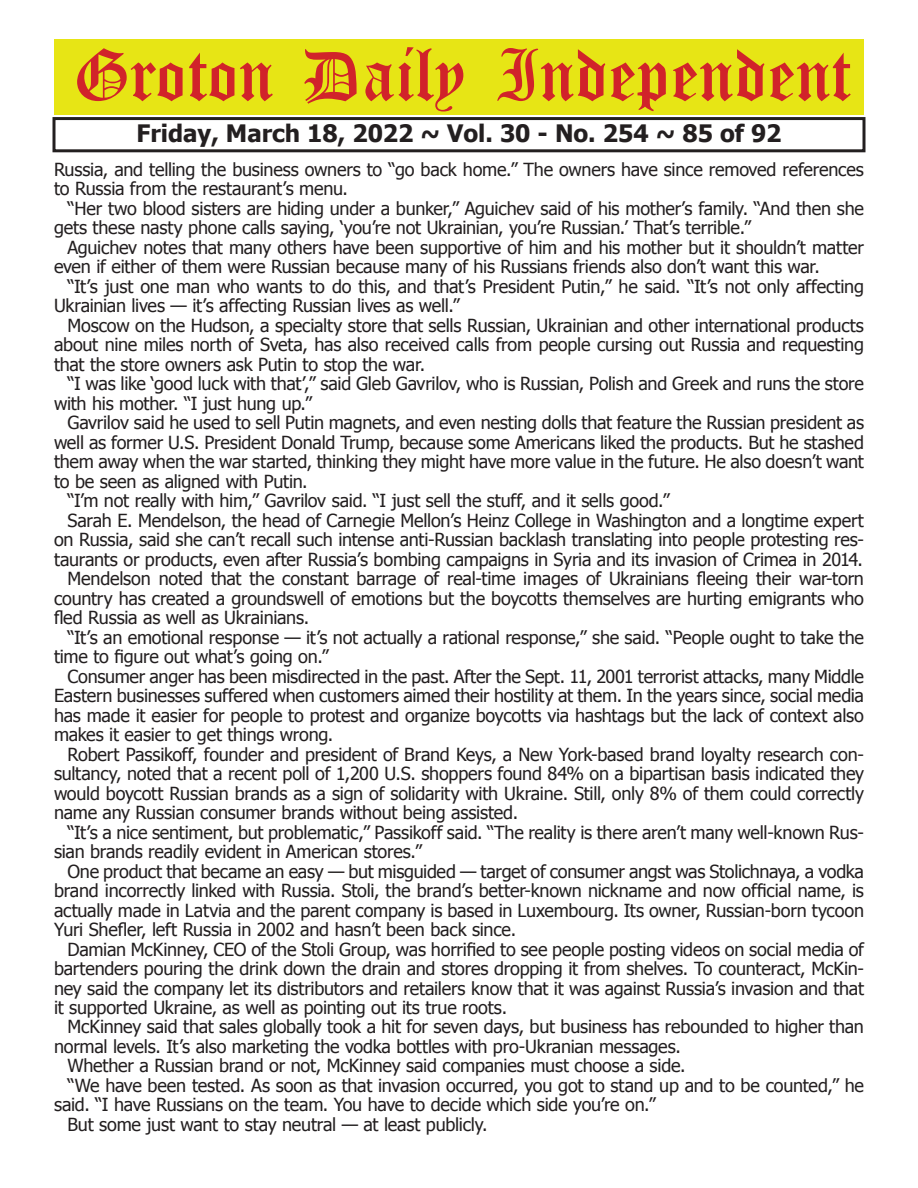
<style>
.page{position:relative;width:918px;height:1188px;background:#fff}
.page>*{position:absolute;margin:0;border:0;box-sizing:border-box;transform-origin:0 0}
.t1{font:54px "Old English Five";color:#d1232a}
.t2{font:700 24px "Tahoma";color:#231f20}
.t3{font:18px/19.5px "Tahoma";letter-spacing:-.01em;color:#231f20}
</style>
<div class="page">
<div style="left:52px;top:117px;width:814px;height:35px;border:3px solid #231f20"></div>
<div style="left:54px;top:40px;width:810px;height:75px;background:#e7e515"></div>
<h1 class="t1" style="left:73px;top:50px;width:779px">Groton Daily Independent</h1>
<h2 class="t2" style="left:137px;top:116px;width:647px">Friday, March 18, 2022 ~ Vol. 30 - No. 254 ~ 85 of 92</h2>
<p class="t3" style="left:54px;top:159px;width:811px">Russia, and telling the business owners to “go back home.” The owners have since removed references to Russia from the restaurant’s menu.</p>
<p class="t3" style="left:54px;top:198px;width:811px;text-indent:14px">“Her two blood sisters are hiding under a bunker,” Aguichev said of his mother’s family. “And then she gets these nasty phone calls saying, ‘you’re not Ukrainian, you’re Russian.’ That’s terrible.”</p>
<p class="t3" style="left:54px;top:237px;width:811px;text-indent:14px">Aguichev notes that many others have been supportive of him and his mother but it shouldn’t matter even if either of them were Russian because many of his Russians friends also don’t want this war.</p>
<p class="t3" style="left:54px;top:276px;width:811px;text-indent:14px">“It’s just one man who wants to do this, and that’s President Putin,” he said. “It’s not only affecting<br>Ukrainian lives — it’s affecting Russian lives as well.”</p>
<p class="t3" style="left:54px;top:315px;width:812px;text-align:justify;text-indent:14px">Moscow on the Hudson, a specialty store that sells Russian, Ukrainian and other international products about nine miles north of Sveta, has also received calls from people cursing out Russia and requesting that the store owners ask Putin to stop the war.</p>
<p class="t3" style="left:54px;top:373px;width:812px;text-indent:14px">“I was like ‘good luck with that’,” said Gleb Gavrilov, who is Russian, Polish and Greek and runs the store with his mother. “I just hung up.”</p>
<p class="t3" style="left:68px;top:412px;width:798px">Gavrilov said he used to sell Putin magnets, and even nesting dolls that feature the Russian president as</p>
<p class="t3" style="left:54px;top:432px;width:812px">well as former U.S. President Donald Trump, because some Americans liked the products. But he stashed</p>
<p class="t3" style="left:54px;top:451px;width:812px">them away when the war started, thinking they might have more value in the future. He also doesn’t want</p>
<p class="t3" style="left:54px;top:471px;width:255px">to be seen as aligned with Putin.</p>
<p class="t3" style="left:68px;top:490px;width:604px">“I’m not really with him,” Gavrilov said. “I just sell the stuff, and it sells good.”</p>
<p class="t3" style="left:68px;top:510px;width:798px">Sarah E. Mendelson, the head of Carnegie Mellon’s Heinz College in Washington and a longtime expert</p>
<p class="t3" style="left:54px;top:529px;width:812px">on Russia, said she can’t recall such intense anti-Russian backlash translating into people protesting res-</p>
<p class="t3" style="left:54px;top:549px;width:810px">taurants or products, even after Russia’s bombing campaigns in Syria and its invasion of Crimea in 2014.</p>
<p class="t3" style="left:68px;top:568px;width:798px">Mendelson noted that the constant barrage of real-time images of Ukrainians fleeing their war-torn</p>
<p class="t3" style="left:54px;top:588px;width:811px">country has created a groundswell of emotions but the boycotts themselves are hurting emigrants who</p>
<p class="t3" style="left:54px;top:607px;width:257px">fled Russia as well as Ukrainians.</p>
<p class="t3" style="left:68px;top:627px;width:798px">“It’s an emotional response — it’s not actually a rational response,” she said. “People ought to take the</p>
<p class="t3" style="left:54px;top:646px;width:276px">time to figure out what’s going on.”</p>
<p class="t3" style="left:68px;top:665px;width:798px">Consumer anger has been misdirected in the past. After the Sept. 11, 2001 terrorist attacks, many Middle</p>
<p class="t3" style="left:54px;top:685px;width:812px">Eastern businesses suffered when customers aimed their hostility at them. In the years since, social media</p>
<p class="t3" style="left:54px;top:704px;width:812px">has made it easier for people to protest and organize boycotts via hashtags but the lack of context also</p>
<p class="t3" style="left:54px;top:724px;width:281px">makes it easier to get things wrong.</p>
<p class="t3" style="left:68px;top:743px;width:798px">Robert Passikoff, founder and president of Brand Keys, a New York-based brand loyalty research con-</p>
<p class="t3" style="left:54px;top:763px;width:812px">sultancy, noted that a recent poll of 1,200 U.S. shoppers found 84% on a bipartisan basis indicated they</p>
<p class="t3" style="left:54px;top:782px;width:812px">would boycott Russian brands as a sign of solidarity with Ukraine. Still, only 8% of them could correctly</p>
<p class="t3" style="left:54px;top:802px;width:466px">name any Russian consumer brands without being assisted.</p>
<p class="t3" style="left:68px;top:821px;width:798px">“It’s a nice sentiment, but problematic,” Passikoff said. “The reality is there aren’t many well-known Rus-</p>
<p class="t3" style="left:54px;top:841px;width:370px">sian brands readily evident in American stores.”</p>
<p class="t3" style="left:68px;top:860px;width:798px">One product that became an easy — but misguided — target of consumer angst was Stolichnaya, a vodka</p>
<p class="t3" style="left:54px;top:880px;width:812px">brand incorrectly linked with Russia. Stoli, the brand’s better-known nickname and now official name, is</p>
<p class="t3" style="left:54px;top:899px;width:812px">actually made in Latvia and the parent company is based in Luxembourg. Its owner, Russian-born tycoon</p>
<p class="t3" style="left:54px;top:919px;width:464px">Yuri Shefler, left Russia in 2002 and hasn’t been back since.</p>
<p class="t3" style="left:68px;top:938px;width:798px">Damian McKinney, CEO of the Stoli Group, was horrified to see people posting videos on social media of</p>
<p class="t3" style="left:54px;top:958px;width:812px">bartenders pouring the drink down the drain and stores dropping it from shelves. To counteract, McKin-</p>
<p class="t3" style="left:54px;top:977px;width:812px">ney said the company let its distributors and retailers know that it was against Russia’s invasion and that</p>
<p class="t3" style="left:54px;top:997px;width:455px">it supported Ukraine, as well as pointing out its true roots.</p>
<p class="t3" style="left:68px;top:1016px;width:798px">McKinney said that sales globally took a hit for seven days, but business has rebounded to higher than</p>
<p class="t3" style="left:54px;top:1036px;width:628px">normal levels. It’s also marketing the vodka bottles with pro-Ukranian messages.</p>
<p class="t3" style="left:68px;top:1055px;width:620px">Whether a Russian brand or not, McKinney said companies must choose a side.</p>
<p class="t3" style="left:68px;top:1075px;width:798px">“We have been tested. As soon as that invasion occurred, you got to stand up and to be counted,” he</p>
<p class="t3" style="left:54px;top:1094px;width:603px">said. “I have Russians on the team. You have to decide which side you’re on.”</p>
<p class="t3" style="left:68px;top:1114px;width:422px">But some just want to stay neutral — at least publicly.</p>
</div>
